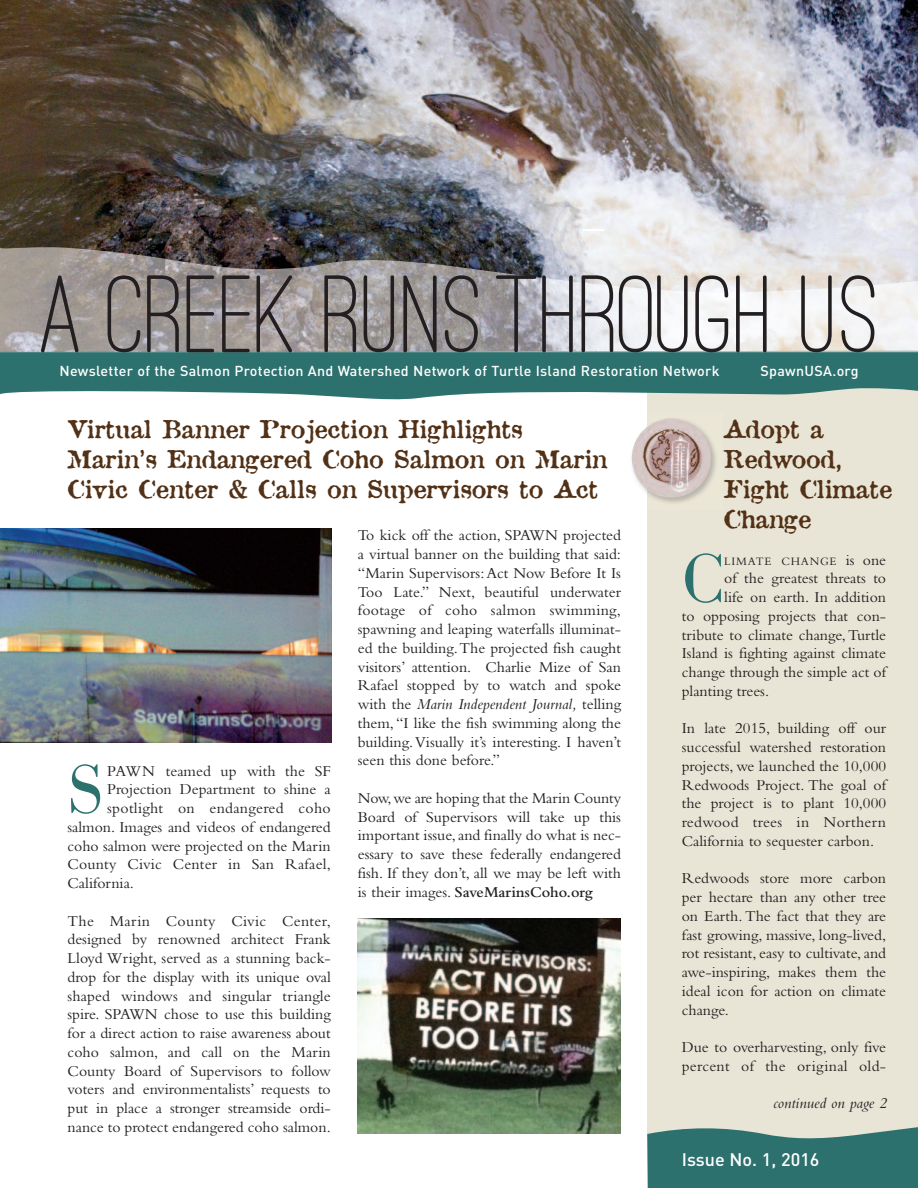
<style>
.page{position:relative;width:918px;height:1188px;background:#fff}
.page>*{position:absolute;margin:0;border:0;box-sizing:border-box;transform-origin:0 0}
.t1{font:500 114px "Ostrich Sans Rounded";color:#231f20}
.t2{font:300 72.15px "Bodoni Antiqua T";color:#2d716e}
.t3{font:24px/30px "Attic";color:#523116}
.t4{font:500 18px "DIN Pro";color:#fff}
.t5{font:15.75px/18.8px "Bembo";color:#231f20;text-align:justify}
.t6{font:15.75px "Bembo";letter-spacing:.02em;color:#231f20}
.t7{font:italic 15.75px "Bembo";color:#231f20}
.t8{font:500 14.25px "DIN Pro";letter-spacing:.02em;color:#fff}
.t9{font:11.85px "Bembo";letter-spacing:.065em;color:#231f20}
.s1{font-style:italic}
.s2{font-weight:600}
.s3{font-size:15.75px}
</style>
<div class="page">
<div style="left:647px;top:351px;width:271px;height:837px;background:#e9e5d6"></div>
<svg style="left:647px;top:1127px;width:271px;height:61px;background:#3f7c77"></svg>
<img style="left:0;top:0;width:918px;height:247px">
<svg style="left:0;top:352px;width:918px;height:48px;background:#4a8481"></svg>
<img style="left:0;top:247px;width:918px;height:104px">
<svg style="left:0;top:351px;width:918px;height:1px"></svg>
<img style="left:357px;top:918px;width:264px;height:216px">
<img style="left:0;top:528px;width:332px;height:214px">
<img style="left:631px;top:420px;width:85px;height:83px">
<img style="left:632px;top:418px;width:79px;height:80px;border-radius:50%">
<svg style="left:584px;top:230px;width:20px;height:1px"></svg>
<h1 class="t1" style="left:39px;top:267px;width:842px">A CREEK RUNSTHROUGH US</h1>
<p class="t8" style="left:59px;top:366px;width:662px">Newsletter of the Salmon Protection And Watershed Network of Turtle Island Restoration Network</p>
<p class="t8" style="left:761px;top:366px;width:100px">SpawnUSA.org</p>
<h3 class="t3" style="left:67px;top:414px;width:542px">Virtual Banner Projection Highlights<br>Marin’s Endangered Coho Salmon on Marin<br>Civic Center &amp; Calls on Supervisors to Act</h3>
<h2 class="t2" style="left:68px;top:746px;width:38px">S</h2>
<p class="t5" style="left:107px;top:763px;width:225px">PAWN teamed up with the SF</p>
<p class="t5" style="left:107px;top:782px;width:225px">Projection Department to shine a</p>
<p class="t6" style="left:107px;top:803px;width:225px">spotlight on endangered coho</p>
<p class="t5" style="left:68px;top:819px;width:265px">salmon. Images and videos of endangered</p>
<p class="t5" style="left:68px;top:838px;width:265px">coho salmon were projected on the Marin</p>
<p class="t5" style="left:68px;top:857px;width:265px">County Civic Center in San Rafael,</p>
<p class="t5" style="left:68px;top:875px;width:68px">California.</p>
<p class="t5" style="left:68px;top:913px;width:265px">The Marin County Civic Center, designed by renowned architect Frank Lloyd Wright, served as a stunning back&shy;drop for the display with its unique oval shaped windows and singular triangle spire. SPAWN chose to use this building for a direct action to raise awareness about coho salmon, and call on the Marin County Board of Supervisors to follow voters and environmentalists’ requests to put in place a stronger streamside ordi&shy;nance to protect endangered coho salmon.</p>
<p class="t5" style="left:358px;top:528px;width:265px">To kick off the action, SPAWN projected a virtual banner on the building that said: “Marin Supervisors:Act Now Before It Is Too Late.” Next, beautiful underwater footage of coho salmon swimming, spawning and leaping waterfalls illuminat&shy;ed the building.The projected fish caught visitors’ attention. Charlie Mize of San Rafael stopped by to watch and spoke with the <span class="s1">Marin Independent Journal,</span> telling them, “I like the fish swimming along the building.Visually it’s interesting. I haven’t seen this done before.”</p>
<p class="t5" style="left:358px;top:790px;width:265px">Now,we are hoping that the Marin County Board of Supervisors will take up this important issue,and finally do what is nec&shy;essary to save these federally endangered fish. If they don’t, all we may be left with is their images. <span class="s2">SaveMarinsCoho.org</span></p>
<h3 class="t3" style="left:724px;top:414px;width:170px">Adopt a<br>Redwood,<br>Fight Climate<br>Change</h3>
<h2 class="t2" style="left:682px;top:535px;width:44px">C</h2>
<p class="t9" style="left:724px;top:557px;width:163px">LIMATE CHANGE <span class="s3">is one</span></p>
<p class="t5" style="left:724px;top:571px;width:163px">of the greatest threats to</p>
<p class="t5" style="left:724px;top:589px;width:163px">life on earth. In addition</p>
<p class="t5" style="left:682px;top:608px;width:206px">to opposing projects that con-</p>
<p class="t5" style="left:682px;top:627px;width:206px">tribute to climate change,Turtle</p>
<p class="t5" style="left:682px;top:646px;width:206px">Island is fighting against climate</p>
<p class="t5" style="left:682px;top:664px;width:206px">change through the simple act of</p>
<p class="t5" style="left:682px;top:683px;width:89px">planting trees.</p>
<p class="t5" style="left:682px;top:721px;width:206px">In late 2015, building off our successful watershed restoration projects, we launched the 10,000<br>Redwoods Project. The goal of the project is to plant 10,000 redwood trees in Northern California to sequester carbon.</p>
<p class="t5" style="left:682px;top:871px;width:206px">Redwoods store more carbon per hectare than any other tree on Earth. The fact that they are fast growing, massive, long-lived, rot resistant, easy to cultivate, and awe-inspiring, makes them the ideal icon for action on climate change.</p>
<p class="t5" style="left:682px;top:1039px;width:206px">Due to overharvesting, only five percent of the original old-</p>
<p class="t7" style="left:774px;top:1097px;width:115px">continued on page 2</p>
<p class="t4" style="left:682px;top:1153px;width:139px">Issue No. 1, 2016</p>
</div>
